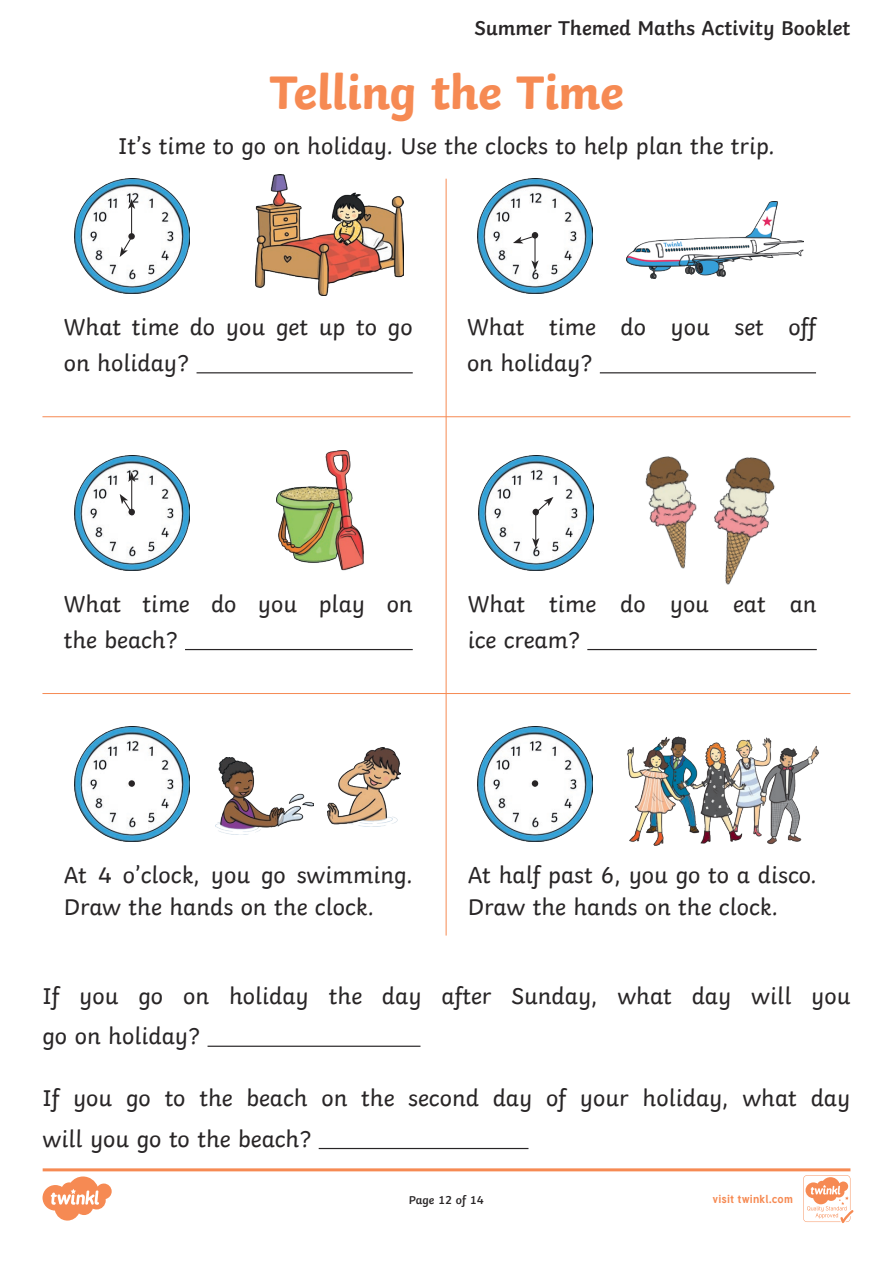
<style>
.page{position:relative;width:893px;height:1263px;background:#fff}
.page>*{position:absolute;margin:0;border:0;box-sizing:border-box;transform-origin:0 0}
.Heading_1{font:700 49.5px "Twinkl";letter-spacing:-.01em;color:#f68a53}
.KS1_Body_Copy{font:24px/36px "Twinkl";color:#282526}
.Heading_4{font:600 21px "Twinkl";color:#282526}
.t1{font:600 12px "Twinkl";color:#282526}
.t2{font:700 11.4px "Tuffy";letter-spacing:.015em;color:#f68a53}
</style>
<div class="page">
<hr style="left:208px;top:1046px;width:212px;height:1px;background:#282526">
<hr style="left:319px;top:1148px;width:209px;height:1px;background:#282526">
<hr style="left:197px;top:372px;width:216px;height:1px;background:#282526">
<hr style="left:600px;top:372px;width:216px;height:1px;background:#282526">
<hr style="left:587px;top:649px;width:230px;height:1px;background:#282526">
<hr style="left:446px;top:179px;width:1px;height:756px;background:#f68a53">
<hr style="left:185px;top:649px;width:228px;height:1px;background:#282526">
<img style="left:478px;top:179px;width:114px;height:114px">
<svg style="left:513px;top:232px;width:26px;height:38px"></svg>
<img style="left:74px;top:455px;width:115px;height:115px">
<hr style="left:131px;top:479px;width:1px;height:31px;background:#282526">
<svg style="left:128px;top:472px;width:7px;height:10px"></svg>
<svg style="left:120px;top:494px;width:13px;height:20px"></svg>
<div style="left:128px;top:509px;width:7px;height:6px;background:#282526;border-radius:50%"></div>
<img style="left:478px;top:455px;width:115px;height:115px">
<svg style="left:532px;top:497px;width:21px;height:51px"></svg>
<div style="left:532px;top:509px;width:7px;height:6px;background:#282526;border-radius:50%"></div>
<img style="left:74px;top:727px;width:115px;height:115px">
<div style="left:128px;top:780px;width:7px;height:7px;background:#282526;border-radius:50%"></div>
<img style="left:478px;top:727px;width:114px;height:115px">
<div style="left:532px;top:780px;width:6px;height:7px;background:#282526;border-radius:50%"></div>
<img style="left:74px;top:179px;width:115px;height:114px">
<hr style="left:131px;top:207px;width:1px;height:30px;background:#282526">
<svg style="left:128px;top:199px;width:7px;height:10px"></svg>
<svg style="left:128px;top:233px;width:7px;height:7px"></svg>
<svg style="left:120px;top:236px;width:13px;height:21px"></svg>
<img style="left:215px;top:758px;width:99px;height:77px">
<img style="left:327px;top:748px;width:74px;height:79px">
<img style="left:626px;top:202px;width:178px;height:76px">
<img style="left:645px;top:456px;width:52px;height:113px">
<img style="left:714px;top:457px;width:61px;height:128px">
<img style="left:276px;top:450px;width:88px;height:121px">
<img style="left:627px;top:736px;width:192px;height:110px">
<hr style="left:42px;top:416px;width:808px;height:1px;background:#f68a53">
<hr style="left:42px;top:693px;width:808px;height:1px;background:#f68a53">
<img style="left:255px;top:174px;width:149px;height:121px">
<svg style="left:43px;top:1168px;width:810px;height:55px"></svg>
<p class="Heading_4" style="left:474px;top:11px;width:378px">Summer Themed Maths Activity Booklet</p>
<p class="Heading_1" style="left:269px;top:52px;width:356px">Telling the Time</p>
<p class="KS1_Body_Copy" style="left:118px;top:125px;width:658px">It’s time to go on holiday. Use the clocks to help plan the trip.</p>
<p class="KS1_Body_Copy" style="left:64px;top:307px;width:351px">What time do you get up to go on holiday?</p>
<p class="KS1_Body_Copy" style="left:467px;top:307px;width:350px">What time do you set off on holiday?</p>
<p class="KS1_Body_Copy" style="left:64px;top:583px;width:351px">What time do you play on the beach?</p>
<p class="KS1_Body_Copy" style="left:468px;top:583px;width:350px">What time do you eat an ice cream?</p>
<p class="KS1_Body_Copy" style="left:64px;top:857px;width:351px;line-height:31.5px">At 4 o’clock, you go swimming.<br>Draw the hands on the clock.</p>
<p class="KS1_Body_Copy" style="left:468px;top:857px;width:351px;line-height:31.5px">At half past 6, you go to a disco.<br>Draw the hands on the clock.</p>
<p class="KS1_Body_Copy" style="left:42px;top:973px;width:810px;line-height:40.5px">If you go on holiday the day after Sunday, what day will you go on holiday?</p>
<p class="KS1_Body_Copy" style="left:42px;top:1076px;width:809px;line-height:40.5px">If you go to the beach on the second day of your holiday, what day will you go to the beach?</p>
<p class="t1" style="left:409px;top:1190px;width:77px">Page 12 of 14</p>
<p class="t2" style="left:712px;top:1190px;width:82px">visit twinkl.com</p>
</div>
